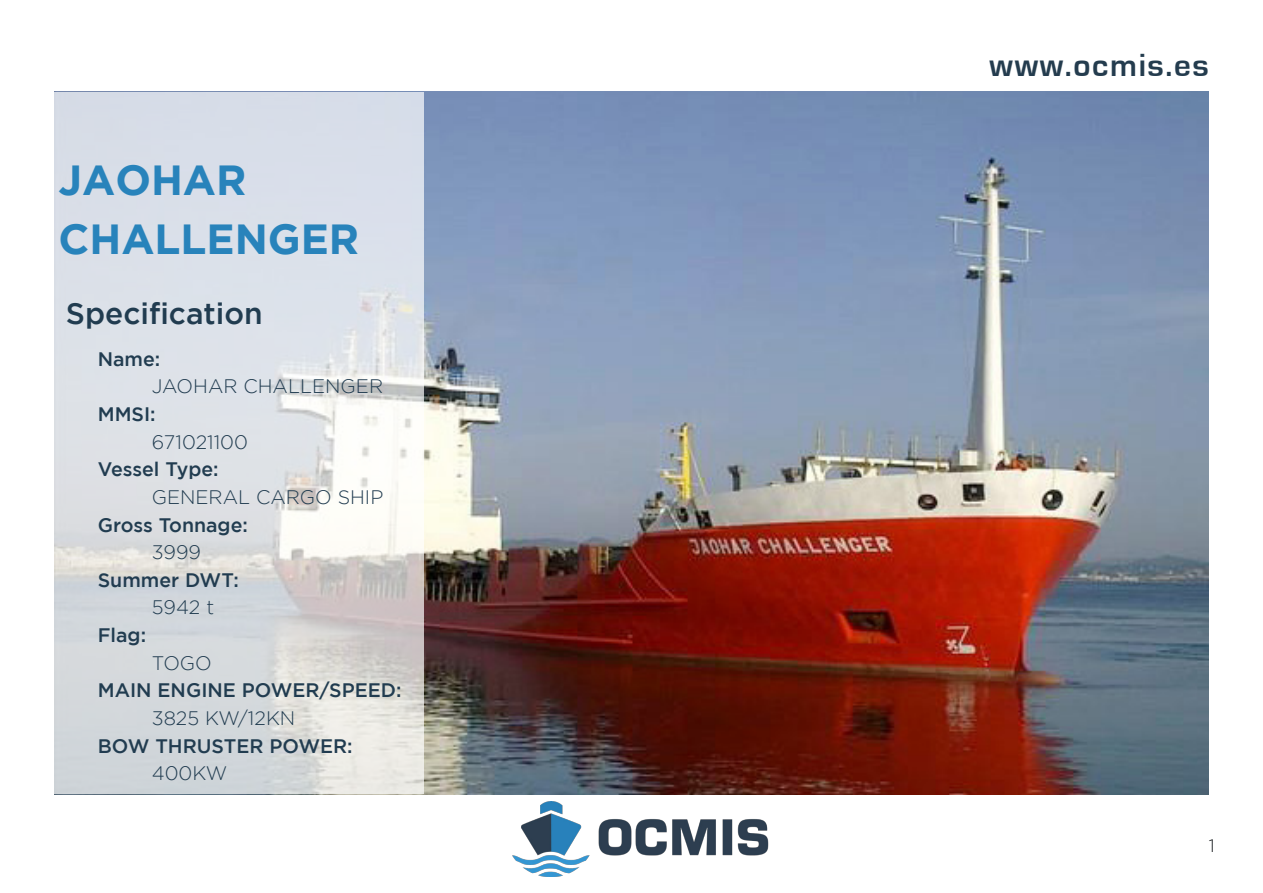
<style>
.page{position:relative;width:1263px;height:893px;background:#fff}
.page>*{position:absolute;margin:0;border:0;box-sizing:border-box;transform-origin:0 0}
.t1{font:700 42px "Gotham";color:#2883bb}
.t2{font:700 33px "Eurostile";letter-spacing:.05em;color:#243c4e}
.t3{font:500 30px "Gotham";color:#213c50}
.t4{font:500 19.5px "Gotham";color:#213c50}
.t5{font:300 19.5px "Gotham";color:#213c50}
.t6{font:300 18px "Gotham";color:#15191c}
</style>
<div class="page">
<img style="left:512px;top:802px;width:257px;height:75px">
<img style="left:54px;top:91px;width:1154px;height:703px">
<svg style="left:55px;top:92px;width:369px;height:702px;background:#dbdee2"></svg>
<p class="t1" style="left:58px;top:156px;width:190px">JAOHAR</p>
<p class="t1" style="left:58px;top:215px;width:302px">CHALLENGER</p>
<p class="t3" style="left:66px;top:296px;width:198px">Specification</p>
<p class="t4" style="left:98px;top:348px;width:64px">Name:</p>
<p class="t5" style="left:152px;top:376px;width:233px">JAOHAR CHALLENGER</p>
<p class="t4" style="left:98px;top:403px;width:59px">MMSI:</p>
<p class="t5" style="left:152px;top:431px;width:98px">671021100</p>
<p class="t4" style="left:98px;top:458px;width:122px">Vessel Type:</p>
<p class="t5" style="left:152px;top:486px;width:233px">GENERAL CARGO SHIP</p>
<p class="t4" style="left:98px;top:513px;width:152px">Gross Tonnage:</p>
<p class="t5" style="left:152px;top:542px;width:51px">3999</p>
<p class="t4" style="left:98px;top:569px;width:143px">Summer DWT:</p>
<p class="t5" style="left:152px;top:597px;width:64px">5942 t</p>
<p class="t4" style="left:98px;top:624px;width:50px">Flag:</p>
<p class="t5" style="left:152px;top:652px;width:62px">TOGO</p>
<p class="t4" style="left:98px;top:679px;width:305px">MAIN ENGINE POWER/SPEED:</p>
<p class="t5" style="left:152px;top:708px;width:145px">3825 KW/12KN</p>
<p class="t4" style="left:98px;top:735px;width:256px">BOW THRUSTER POWER:</p>
<p class="t5" style="left:152px;top:763px;width:77px">400KW</p>
<h2 class="t2" style="left:989px;top:47px;width:221px">www.ocmis.es</h2>
<p class="t6" style="left:1209px;top:836px;width:8px">1</p>
</div>
